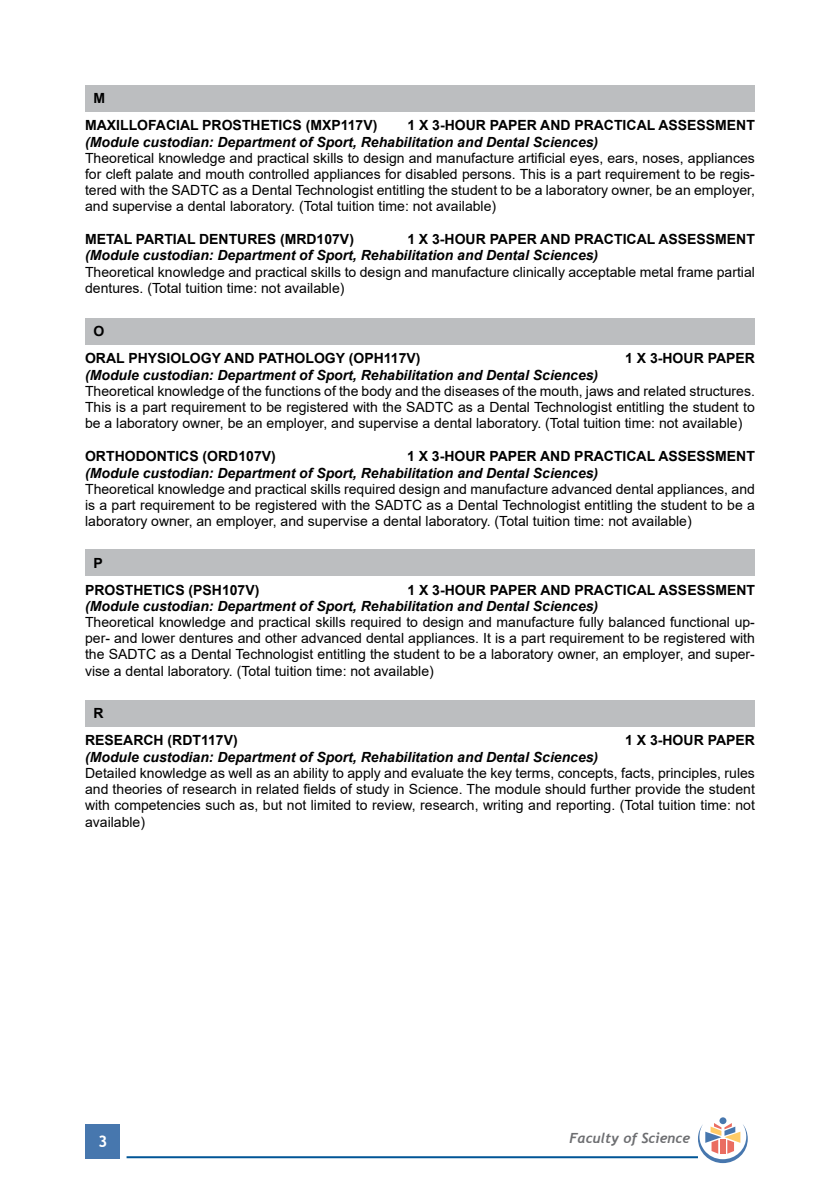
<style>
.page{position:relative;width:840px;height:1191px;background:#fff}
.page>*{position:absolute;margin:0;border:0;box-sizing:border-box;transform-origin:0 0}
.t1{font:700 16px "Trebuchet MS";color:#fff}
.t2{font:14px/16px "Arial";color:#000;text-align:justify}
.t3{font:italic 700 14px "Arial";color:#000}
.t4{font:700 14px/26.8px "Arial";color:#000}
.t5{font:italic 700 14px "Trebuchet";color:#6d6e71}
</style>
<div class="page">
<div style="left:86px;top:1124px;width:34px;height:34px;background:#4777ae"></div>
<hr style="left:126px;top:1156px;width:571px;height:2px;background:#005596">
<div style="left:719px;top:1117px;width:7px;height:7px;background:#4777ae;border-radius:50%"></div>
<svg style="left:697px;top:1123px;width:50px;height:40px"></svg>
<div style="left:85px;top:85px;width:669px;height:26px;background:#bcbec0"></div>
<div style="left:85px;top:318px;width:669px;height:26px;background:#bcbec0"></div>
<div style="left:85px;top:549px;width:669px;height:27px;background:#bcbec0"></div>
<div style="left:85px;top:700px;width:669px;height:26px;background:#bcbec0"></div>
<p class="t4" style="left:85px;top:85px;width:293px;text-indent:8px">M<br>MAXILLOFACIAL PROSTHETICS (MXP117V)</p>
<p class="t4" style="left:407px;top:112px;width:348px">1 X 3-HOUR PAPER AND PRACTICAL ASSESSMENT</p>
<p class="t3" style="left:85px;top:133px;width:514px">(Module custodian: Department of Sport, Rehabilitation and Dental Sciences)</p>
<p class="t2" style="left:85px;top:150px;width:671px">Theoretical knowledge and practical skills to design and manufacture artificial eyes, ears, noses, appliances for cleft palate and mouth controlled appliances for disabled persons. This is a part requirement to be regis&shy;tered with the SADTC as a Dental Technologist entitling the student to be a laboratory owner, be an employer, and supervise a dental laboratory. (Total tuition time: not available)</p>
<p class="t4" style="left:85px;top:225px;width:270px">METAL PARTIAL DENTURES (MRD107V)</p>
<p class="t4" style="left:407px;top:225px;width:349px">1 X 3-HOUR PAPER AND PRACTICAL ASSESSMENT</p>
<p class="t3" style="left:85px;top:246px;width:514px">(Module custodian: Department of Sport, Rehabilitation and Dental Sciences)</p>
<p class="t2" style="left:85px;top:263px;width:671px;line-height:16.8px">Theoretical knowledge and practical skills to design and manufacture clinically acceptable metal frame partial dentures. (Total tuition time: not available)</p>
<p class="t4" style="left:85px;top:318px;width:337px;text-indent:8px">O<br>ORAL PHYSIOLOGY AND PATHOLOGY (OPH117V)</p>
<p class="t4" style="left:624px;top:345px;width:131px">1 X 3-HOUR PAPER</p>
<p class="t3" style="left:85px;top:366px;width:514px">(Module custodian: Department of Sport, Rehabilitation and Dental Sciences)</p>
<p class="t2" style="left:85px;top:383px;width:671px">Theoretical knowledge of the functions of the body and the diseases of the mouth, jaws and related structures.<br>This is a part requirement to be registered with the SADTC as a Dental Technologist entitling the student to be a laboratory owner, be an employer, and supervise a dental laboratory. (Total tuition time: not available)</p>
<p class="t4" style="left:85px;top:442px;width:192px">ORTHODONTICS (ORD107V)</p>
<p class="t4" style="left:407px;top:442px;width:349px">1 X 3-HOUR PAPER AND PRACTICAL ASSESSMENT</p>
<p class="t3" style="left:85px;top:463px;width:514px">(Module custodian: Department of Sport, Rehabilitation and Dental Sciences)</p>
<p class="t2" style="left:85px;top:480px;width:671px">Theoretical knowledge and practical skills required design and manufacture advanced dental appliances, and is a part requirement to be registered with the SADTC as a Dental Technologist entitling the student to be a laboratory owner, an employer, and supervise a dental laboratory. (Total tuition time: not available)</p>
<p class="t4" style="left:85px;top:549px;width:176px;text-indent:8px">P<br>PROSTHETICS (PSH107V)</p>
<p class="t4" style="left:407px;top:576px;width:349px">1 X 3-HOUR PAPER AND PRACTICAL ASSESSMENT</p>
<p class="t3" style="left:85px;top:597px;width:514px">(Module custodian: Department of Sport, Rehabilitation and Dental Sciences)</p>
<p class="t2" style="left:85px;top:614px;width:671px">Theoretical knowledge and practical skills required to design and manufacture fully balanced functional up&shy;per- and lower dentures and other advanced dental appliances. It is a part requirement to be registered with the SADTC as a Dental Technologist entitling the student to be a laboratory owner, an employer, and super&shy;vise a dental laboratory. (Total tuition time: not available)</p>
<p class="t4" style="left:85px;top:700px;width:154px;text-indent:8px">R<br>RESEARCH (RDT117V)</p>
<p class="t4" style="left:624px;top:727px;width:131px">1 X 3-HOUR PAPER</p>
<p class="t3" style="left:85px;top:748px;width:514px">(Module custodian: Department of Sport, Rehabilitation and Dental Sciences)</p>
<p class="t2" style="left:85px;top:765px;width:671px">Detailed knowledge as well as an ability to apply and evaluate the key terms, concepts, facts, principles, rules and theories of research in related fields of study in Science. The module should further provide the student with competencies such as, but not limited to review, research, writing and reporting. (Total tuition time: not available)</p>
<p class="t1" style="left:98px;top:1131px;width:11px">3</p>
<p class="t5" style="left:569px;top:1129px;width:122px">Faculty of Science</p>
</div>
